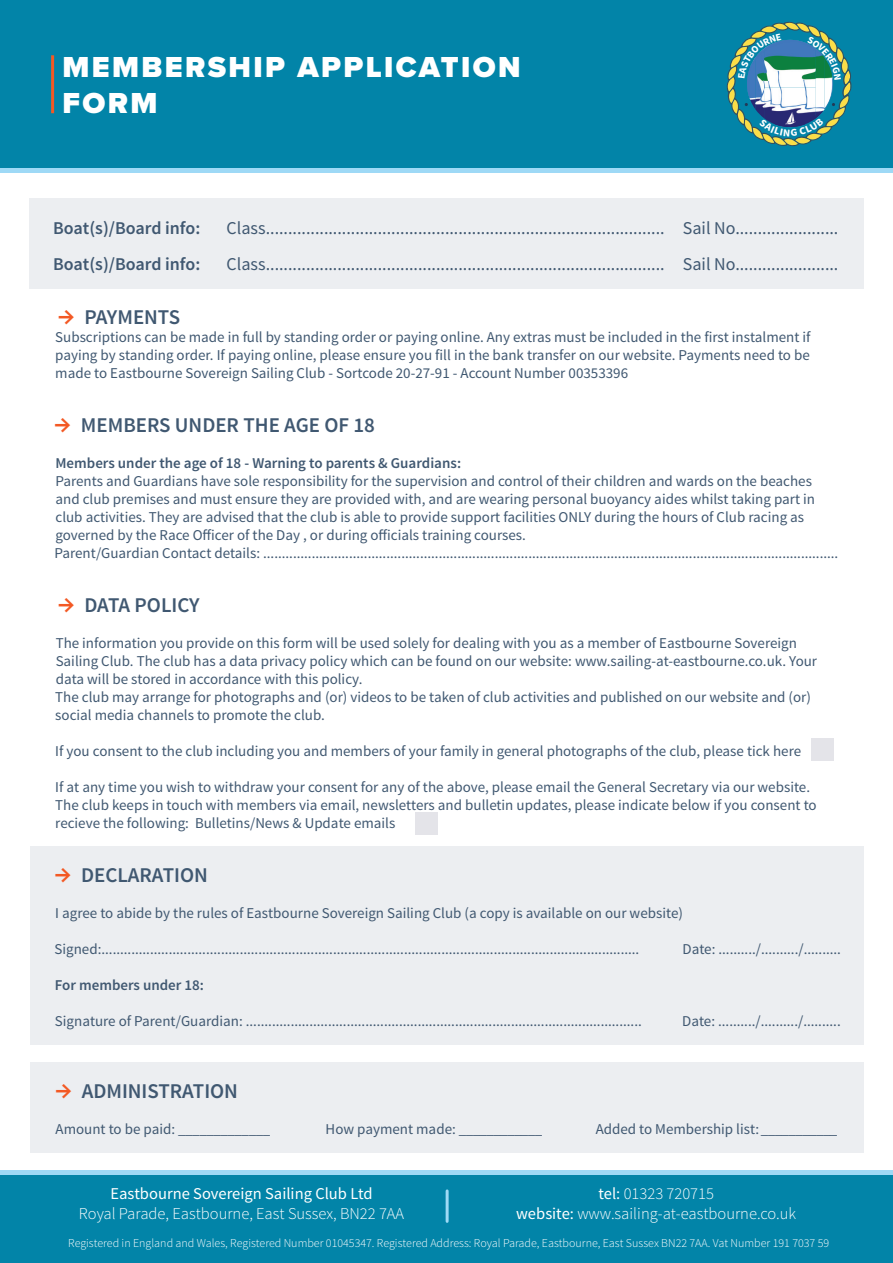
<style>
.page{position:relative;width:893px;height:1263px;background:#fff}
.page>*{position:absolute;margin:0;border:0;box-sizing:border-box;transform-origin:0 0}
.t1{font:900 30px/36px "Proxima Nova";letter-spacing:.08em;color:#fff}
.t2{font:600 21px "Source Sans Pro";color:#405871}
.t3{font:18px "Source Sans Pro";color:#405871}
.t4{font:600 18px "Source Sans Pro";color:#405871}
.t5{font:300 16.5px "Source Sans Pro";color:#fff}
.t6{font:16.5px "Source Sans Pro";color:#fff}
.t7{font:15px/18px "Source Sans Pro";color:#405871}
.t8{font:600 15px "Source Sans Pro";color:#405871}
.t9{font:300 12px "Source Sans Pro";color:#fff}
.s1{font-size:27px;color:#f35924}
.s2{font-weight:400}
</style>
<div class="page">
<div style="left:30px;top:846px;width:833px;height:198px;background:#eceef1"></div>
<div style="left:811px;top:738px;width:23px;height:23px;background:#e4e4e9"></div>
<div style="left:0;top:1170px;width:893px;height:93px;background:#0284a8"></div>
<div style="left:0;top:1170px;width:893px;height:5px;background:#9ed9f6"></div>
<hr style="left:446px;top:1191px;width:3px;height:30px;background:#9ddaf6">
<div style="left:30px;top:1062px;width:833px;height:90px;background:#eceef1"></div>
<div style="left:414px;top:812px;width:23px;height:23px;background:#e4e4e9"></div>
<div style="left:30px;top:198px;width:834px;height:91px;background:#eceef1"></div>
<div style="left:0;top:0;width:893px;height:168px;background:#0284a8"></div>
<hr style="left:0;top:168px;width:893px;height:4px;background:#9ed9f6">
<hr style="left:51px;top:55px;width:3px;height:58px;background:#f35924">
<svg style="left:727px;top:22px;width:124px;height:124px"></svg>
<p class="t1" style="left:62px;top:49px;width:460px">MEMBERSHIP APPLICATION<br>FORM</p>
<p class="t4" style="left:53px;top:216px;width:149px">Boat(s)/Board info:</p>
<p class="t3" style="left:227px;top:217px;width:613px">Class......................................................................................... Sail No.......................</p>
<p class="t4" style="left:53px;top:252px;width:149px">Boat(s)/Board info:</p>
<p class="t3" style="left:227px;top:253px;width:613px">Class......................................................................................... Sail No.......................</p>
<p class="t2" style="left:58px;top:304px;width:124px"><span class="s1">→</span> PAYMENTS</p>
<p class="t7" style="left:55px;top:329px;width:757px;text-align:justify">Subscriptions can be made in full by standing order or paying online. Any extras must be included in the first instalment if paying by standing order. If paying online, please ensure you fill in the bank transfer on our website. Payments need to be made to Eastbourne Sovereign Sailing Club - Sortcode 20-27-91 - Account Number 00353396</p>
<p class="t2" style="left:54px;top:411px;width:322px"><span class="s1">→</span> MEMBERS UNDER THE AGE OF 18</p>
<p class="t8" style="left:55px;top:453px;width:407px">Members under the age of 18 - Warning to parents &amp; Guardians:</p>
<p class="t7" style="left:55px;top:472px;width:761px">Parents and Guardians have sole responsibility for the supervision and control of their children and wards on the beaches and club premises and must ensure they are provided with, and are wearing personal buoyancy aides whilst taking part in club activities. They are advised that the club is able to provide support facilities ONLY during the hours of Club racing as governed by the Race Officer of the Day , or during officials training courses.</p>
<p class="t7" style="left:54px;top:545px;width:785px">Parent/Guardian Contact details: ..........................................................................................................................................................</p>
<p class="t2" style="left:58px;top:592px;width:143px"><span class="s1">→</span> DATA POLICY</p>
<p class="t7" style="left:56px;top:634px;width:763px">The information you provide on this form will be used solely for dealing with you as a member of Eastbourne Sovereign<br>Sailing Club. The club has a data privacy policy which can be found on our website: www.sailing-at-eastbourne.co.uk. Your data will be stored in accordance with this policy.</p>
<p class="t7" style="left:55px;top:688px;width:757px">The club may arrange for photographs and (or) videos to be taken of club activities and published on our website and (or) social media channels to promote the club.</p>
<p class="t7" style="left:55px;top:742px;width:747px">If you consent to the club including you and members of your family in general photographs of the club, please tick here</p>
<p class="t7" style="left:55px;top:778px;width:756px">If at any time you wish to withdraw your consent for any of the above, please email the General Secretary via our website.</p>
<p class="t7" style="left:55px;top:796px;width:763px">The club keeps in touch with members via email, newsletters and bulletin updates, please indicate below if you consent to recieve the following: Bulletins/News &amp; Update emails</p>
<p class="t2" style="left:55px;top:862px;width:155px"><span class="s1">→</span> DECLARATION</p>
<p class="t7" style="left:55px;top:905px;width:629px">I agree to abide by the rules of Eastbourne Sovereign Sailing Club (a copy is available on our website)</p>
<p class="t7" style="left:55px;top:940px;width:586px">Signed:................................................................................................................................................</p>
<p class="t8" style="left:55px;top:975px;width:151px">For members under 18:</p>
<p class="t7" style="left:55px;top:1012px;width:588px">Signature of Parent/Guardian: ..........................................................................................................</p>
<p class="t7" style="left:682px;top:940px;width:160px">Date: ........../........../..........</p>
<p class="t7" style="left:682px;top:1012px;width:160px">Date: ........../........../..........</p>
<p class="t2" style="left:55px;top:1078px;width:184px"><span class="s1">→</span> ADMINISTRATION</p>
<p class="t7" style="left:56px;top:1120px;width:216px">Amount to be paid: _____________</p>
<p class="t7" style="left:326px;top:1120px;width:218px">How payment made: ____________</p>
<p class="t7" style="left:596px;top:1120px;width:243px">Added to Membership list: ___________</p>
<p class="t5" style="left:598px;top:1183px;width:117px"><span class="s2">tel:</span> 01323 720715</p>
<p class="t5" style="left:516px;top:1203px;width:282px"><span class="s2">website:</span> www.sailing-at-eastbourne.co.uk</p>
<p class="t9" style="left:68px;top:1235px;width:762px">Registered in England and Wales, Registered Number 01045347. Registered Address: Royal Parade, Eastbourne, East Sussex BN22 7AA. Vat Number 191 7037 59</p>
<p class="t6" style="left:110px;top:1183px;width:264px">Eastbourne Sovereign Sailing Club Ltd</p>
<p class="t5" style="left:79px;top:1203px;width:327px">Royal Parade, Eastbourne, East Sussex, BN22 7AA</p>
</div>
